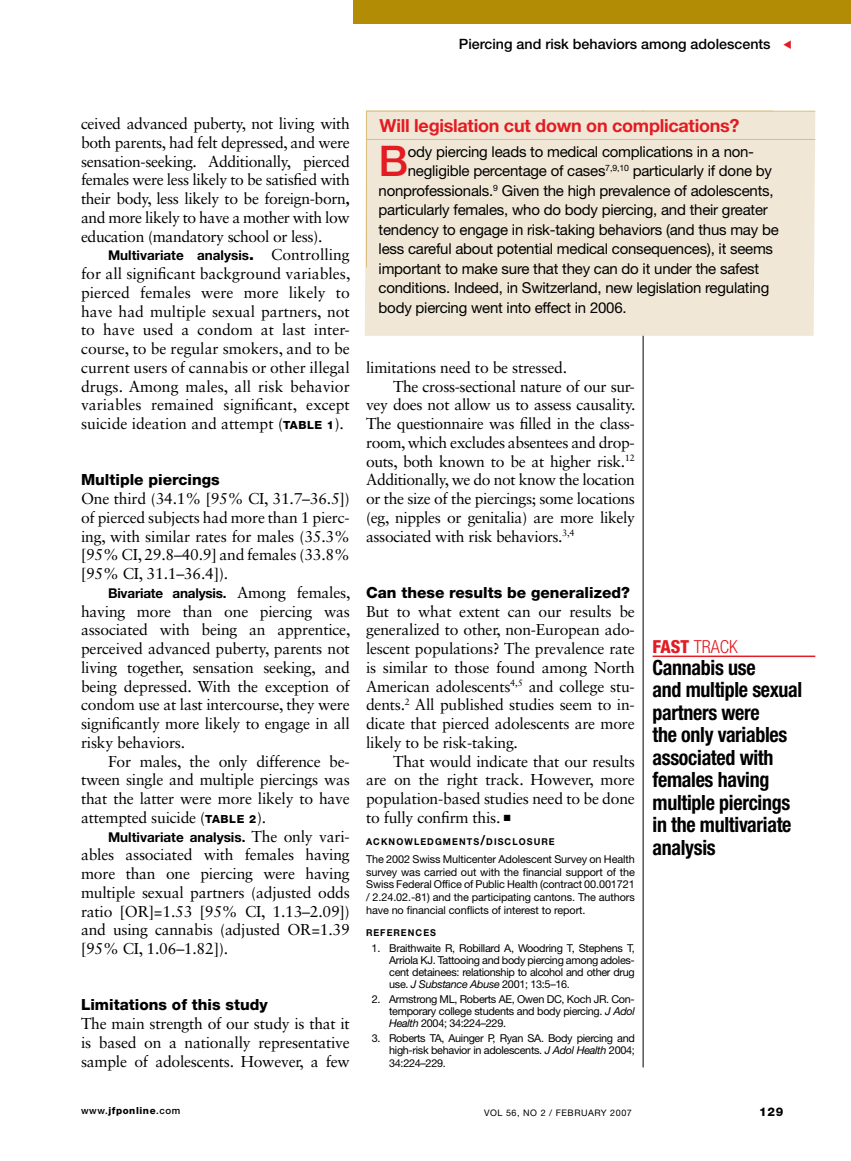
<style>
.page{position:relative;width:851px;height:1161px;background:#fff}
.page>*{position:absolute;margin:0;border:0;box-sizing:border-box;transform-origin:0 0}
.t1{font:500 42.3px "Helvetica Neue LT Std";color:#e31b22}
.t2{font:700 condensed 21px/22.5px "Helvetica Neue LT Std";letter-spacing:-.015em;color:#000;scale:.95 1}
.t3{font:700 18px "Helvetica Neue LT Std";letter-spacing:-.015em;color:#e31b22}
.t4{font:300 condensed 18px "Helvetica Neue LT Std";color:#e31b22}
.t5{font:15.75px/18.8px "Sabon LT Std";letter-spacing:-.015em;color:#000;text-align:justify}
.t6{font:800 15.3px "Helvetica Neue LT Std";color:#000}
.t7{font:15px "Helvetica Neue LT Std";letter-spacing:-.015em;color:#000}
.t8{font:500 14.25px "Helvetica Neue LT Std";color:#000}
.t9{font:700 13.5px "Helvetica Neue LT Std";color:#000}
.t10{font:800 12px "Helvetica Neue LT Std";color:#000}
.t11{font:10.8px/12px "Helvetica Neue LT Std";letter-spacing:-.03em;color:#000;text-align:justify}
.t12{font:800 9.75px "Helvetica Neue LT Std";letter-spacing:.06em;color:#000}
.t13{font:700 9.45px "Helvetica Neue LT Std";letter-spacing:.12em;color:#000;scale:.95 1}
.t14{font:9px "Helvetica Neue LT Std";letter-spacing:.06em;color:#000}
.s1{font-weight:700}
.s2{font-weight:800;font-size:15.3px}
.s3{font-family:"Sabon LT Std";font-weight:400;font-size:15.75px}
.s4{font-family:"Helvetica Neue LT Std";font-weight:800;font-size:11.25px}
.s5{font-size:13.5px}
.s6{font-style:italic}
.s7{font-weight:800}
.s8{font-weight:500}
</style>
<div class="page">
<div style="left:353px;top:0;width:497px;height:24px;background:#b38c06"></div>
<hr style="left:642px;top:111px;width:1px;height:956px;background:#000">
<hr style="left:652px;top:656px;width:163px;height:1px;background:#e31b22">
<div style="left:365px;top:176px;width:449px;height:160px;background:#f1e7d6"></div>
<div style="left:366px;top:110px;width:450px;height:158px;background:#f1e7d6"></div>
<hr style="left:366px;top:139px;width:449px;height:1px;background:#dabf7d">
<p class="t8" style="left:459px;top:35px;width:313px">Piercing and risk behaviors among adolescents</p>
<p class="t5" style="left:81px;top:114px;width:270px">ceived advanced puberty, not living with both parents, had felt depressed, and were sensation-seeking. Additionally, pierced females were less likely to be satisfied with their body, less likely to be foreign-born<span class="s1">, </span>and more likely to have a mother with low education (mandatory school or less).</p>
<p class="t9" style="left:108px;top:247px;width:243px">Multivariate analysis<span class="s2">.</span> <span class="s3">Controlling</span></p>
<p class="t5" style="left:81px;top:264px;width:271px">for all significant background variables, pierced females were more likely to have had multiple sexual partners, not to have used a condom at last inter&shy;course, to be regular smokers, and to be current users of cannabis or other illegal drugs. Among males, all risk behavior variables remained significant, except suicide ideation and attempt (<span class="s4">Table 1</span>).</p>
<p class="t6" style="left:81px;top:471px;width:140px">Multiple piercings</p>
<p class="t5" style="left:81px;top:489px;width:270px">One third (34.1% [95% CI, 31.7–36.5]) of pierced subjects had more than 1 pierc&shy;ing, with similar rates for males (35.3% [95% CI, 29.8–40.9] and females (33.8% [95% CI, 31.1–36.4]).</p>
<p class="t9" style="left:108px;top:585px;width:244px">Bivariate analysis. <span class="s3">Among females,</span></p>
<p class="t5" style="left:81px;top:601px;width:271px">having more than one piercing was associated with being an apprentice, perceived advanced puberty, parents not living together, sensation seeking, and being depressed. With the exception of condom use at last intercourse, they were significantly more likely to engage in all risky behaviors.</p>
<p class="t5" style="left:81px;top:751px;width:270px;text-indent:27px">For males, the only difference be&shy;tween single and multiple piercings was that the latter were more likely to have attempted suicide (<span class="s4">Table 2</span>).</p>
<p class="t9" style="left:108px;top:828px;width:243px">Multivariate analysis. <span class="s3">The only vari-</span></p>
<p class="t5" style="left:81px;top:845px;width:270px">ables associated with females having more than one piercing were having multiple sexual partners (adjusted odds ratio [OR]=1.53 [95% CI, 1.13–2.09]) and using cannabis (adjusted OR=1.39 [95% CI, 1.06–1.82]).</p>
<p class="t6" style="left:81px;top:996px;width:188px">Limitations of this study</p>
<p class="t5" style="left:81px;top:1014px;width:270px">The main strength of our study is that it is based on a nationally representative sample of adolescents. However, a few</p>
<p class="t3" style="left:379px;top:114px;width:361px">Will legislation cut down on complications?</p>
<h1 class="t1" style="left:378px;top:136px;width:31px">B</h1>
<p class="t7" style="left:408px;top:142px;width:348px">ody piercing leads to medical complications in a non-</p>
<p class="t7" style="left:408px;top:162px;width:366px">negligible percentage of cases<sup>7,9,10</sup> particularly if done by</p>
<p class="t7" style="left:378px;top:181px;width:396px">nonprofessionals.<sup>9</sup> Given the high prevalence of adolescents,</p>
<p class="t7" style="left:378px;top:201px;width:391px">particularly females, who do body piercing, and their greater</p>
<p class="t7" style="left:378px;top:220px;width:401px">tendency to engage in risk-taking behaviors (and thus may be</p>
<p class="t7" style="left:378px;top:240px;width:396px">less careful about potential medical consequences), it seems</p>
<p class="t7" style="left:378px;top:259px;width:382px">important to make sure that they can do it under the safest</p>
<p class="t7" style="left:378px;top:279px;width:392px">conditions. Indeed, in Switzerland, new legislation regulating</p>
<p class="t7" style="left:378px;top:298px;width:249px">body piercing went into effect in 2006.</p>
<p class="t5" style="left:366px;top:358px;width:202px">limitations need to be stressed.</p>
<p class="t5" style="left:393px;top:376px;width:243px">The cross-sectional nature of our sur-</p>
<p class="t5" style="left:366px;top:395px;width:271px">vey does not allow us to assess causality.</p>
<p class="t5" style="left:366px;top:414px;width:270px">The questionnaire was filled in the class-</p>
<p class="t5" style="left:366px;top:433px;width:270px">room, which excludes absentees and drop-</p>
<p class="t5" style="left:366px;top:451px;width:270px">outs, both known to be at higher risk.<sup>12</sup></p>
<p class="t5" style="left:366px;top:470px;width:270px">Additionally, we do not know the location</p>
<p class="t5" style="left:366px;top:489px;width:270px">or the size of the piercings; some locations</p>
<p class="t5" style="left:366px;top:508px;width:270px">(eg, nipples or genitalia) are more likely</p>
<p class="t5" style="left:366px;top:526px;width:210px">associated with risk behaviors.<sup>3,4</sup></p>
<p class="t6" style="left:366px;top:583px;width:265px">Can these results be generalized?</p>
<p class="t5" style="left:366px;top:601px;width:270px">But to what extent can our results be generalized to other, non-European ado&shy;lescent populations? The prevalence rate is similar to those found among North American adolescents<sup>4,5</sup> and college stu&shy;dents.<sup>2</sup> All published studies seem to in&shy;dicate that pierced adolescents are more likely to be risk-taking.</p>
<p class="t5" style="left:366px;top:751px;width:270px;text-indent:27px">That would indicate that our results are on the right track. However, more population-based studies need to be done to fully confirm this. ■</p>
<p class="t13" style="left:366px;top:836px;width:200px">acknowledgments<span class="s5">/</span>disclosure</p>
<p class="t11" style="left:366px;top:853px;width:270px;line-height:12.8px">The 2002 Swiss Multicenter Adolescent Survey on Health survey was carried out with the financial support of the Swiss Federal Office of Public Health (contract 00.001721 / 2.24.02.-81) and the participating cantons. The authors have no financial conflicts of interest to report.</p>
<p class="t13" style="left:366px;top:927px;width:75px">references</p>
<p class="t11" style="left:389px;top:942px;width:247px;text-indent:-18px">1. Braithwaite R, Robillard A, Woodring T, Stephens T, Arriola KJ. Tattooing and body piercing among adoles&shy;cent detainees: relationship to alcohol and other drug use. <span class="s6">J Substance Abuse</span> 2001; 13:5–16.</p>
<p class="t11" style="left:389px;top:993px;width:247px;text-indent:-17px">2. Armstrong ML, Roberts AE , Owen DC, Koch JR. Con&shy;temporary college students and body piercing. <span class="s6">J Adol Health</span> 2004; 34:224–229.</p>
<p class="t11" style="left:389px;top:1032px;width:247px;line-height:12.5px;text-indent:-17px">3. Roberts TA, Auinger P, Ryan SA. Body piercing and high-risk behavior in adolescents. <span class="s6">J Adol Health</span> 2004; 34:224–229.</p>
<p class="t4" style="left:652px;top:636px;width:87px"><span class="s7">fast</span> TRACK</p>
<h2 class="t2" style="left:652px;top:656px;width:159px">Cannabis use<br>and multiple sexual partners were<br>the only variables associated with females having multiple piercings in the multivariate analysis</h2>
<p class="t12" style="left:81px;top:1105px;width:101px"><span class="s8">www.</span>jfponline<span class="s8">.com</span></p>
<p class="t14" style="left:484px;top:1107px;width:149px">vol 56, No 2 / february 2007</p>
<p class="t10" style="left:759px;top:1104px;width:26px">129</p>
</div>
